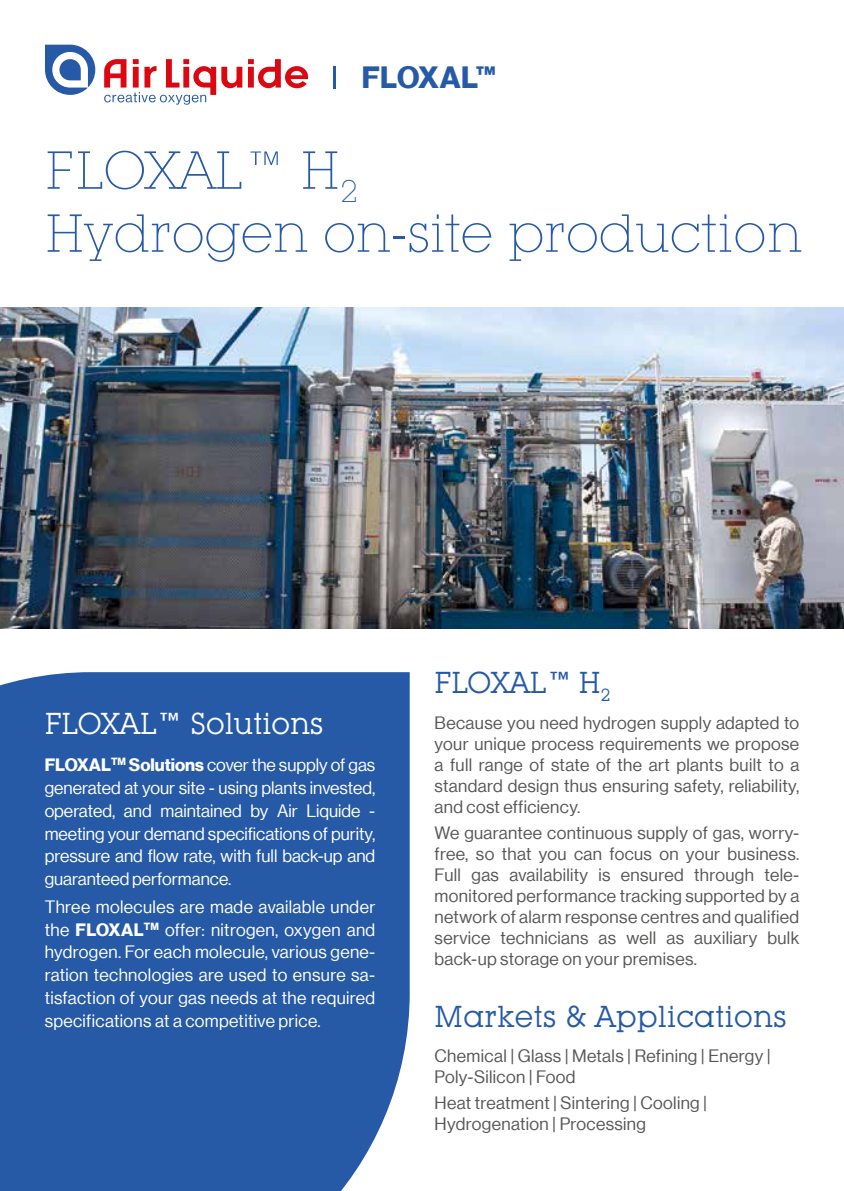
<style>
.page{position:relative;width:844px;height:1191px;background:#fff}
.page>*{position:absolute;margin:0;border:0;box-sizing:border-box;transform-origin:0 0}
.t1{font:300 52.5px/63px "Lubalin Graph IT Cby BT Xtra";color:#265aa6}
.t2{font:30.1px "N Haas Grotesk DS Pro 75 Bd";letter-spacing:.015em;color:#265aa6}
.t3{font:29.75px "Lubalin Graph IT Cby BT";letter-spacing:.01em;color:#265aa6}
.t4{font:29.75px "Lubalin Graph IT Cby BT";color:#fff}
.t5{font:17.5px/21px "N Haas Grotesk DS Pro 55 Rg";letter-spacing:.02em;color:#575756;text-align:justify}
.t6{font:17.5px/22.8px "N Haas Grotesk DS Pro 55 Rg";color:#fff;text-align:justify}
.s1{font-weight:500}
.s2{font-family:"N Haas Grotesk DS Pro 75 Bd"}
</style>
<div class="page">
<hr style="left:333px;top:66px;width:2px;height:22px;background:#265aa6">
<img style="left:0;top:307px;width:843px;height:321px">
<svg style="left:45px;top:45px;width:50px;height:50px"></svg>
<svg style="left:248px;top:59px;width:60px;height:29px"></svg>
<svg style="left:104px;top:59px;width:138px;height:46px"></svg>
<div style="left:0;top:672px;width:409px;height:519px;background:#265aa6"></div>
<h2 class="t2" style="left:361px;top:60px;width:136px">FLOXAL™</h2>
<h1 class="t1" style="left:46px;top:138px;width:758px">FLOXAL™ H<sub>2<br></sub>Hydrogen on-site production</h1>
<h3 class="t4" style="left:45px;top:705px;width:280px">FLOXAL<span class="s1">™</span> Solutions</h3>
<p class="t6" style="left:45px;top:754px;width:332px"><span class="s2">FLOXAL</span><sup>TM</sup> <span class="s2">Solutions</span> cover the supply of gas generated at your site - using plants invested, operated, and maintained by Air Liquide - meeting your demand specifications of purity, pressure and flow rate, with full back-up and guaranteed performance.</p>
<p class="t6" style="left:45px;top:895px;width:332px">Three molecules are made available under the <span class="s2">FLOXAL</span><sup>TM</sup> offer: nitrogen, oxygen and hydrogen. For each molecule, various gene&shy;ration technologies are used to ensure sa&shy;tisfaction of your gas needs at the required specifications at a competitive price.</p>
<h3 class="t3" style="left:434px;top:664px;width:177px">FLOXAL<span class="s1">™</span> H<sub>2</sub></h3>
<p class="t5" style="left:434px;top:712px;width:366px">Because you need hydrogen supply adapted to your unique process requirements we propose a full range of state of the art plants built to a standard design thus ensuring safety, reliability, and cost efficiency.</p>
<p class="t5" style="left:434px;top:822px;width:366px">We guarantee continuous supply of gas, worry&shy;free, so that you can focus on your business.<br>Full gas availability is ensured through tele&shy;monitored performance tracking supported by a network of alarm response centres and qualified service technicians as well as auxiliary bulk back-up storage on your premises.</p>
<h3 class="t3" style="left:434px;top:998px;width:353px">Markets &amp; Applications</h3>
<p class="t5" style="left:434px;top:1046px;width:337px">Chemical | Glass | Metals | Refining | Energy |<br>Poly-Silicon | Food</p>
<p class="t5" style="left:434px;top:1092px;width:274px">Heat treatment | Sintering | Cooling |<br>Hydrogenation | Processing</p>
</div>
